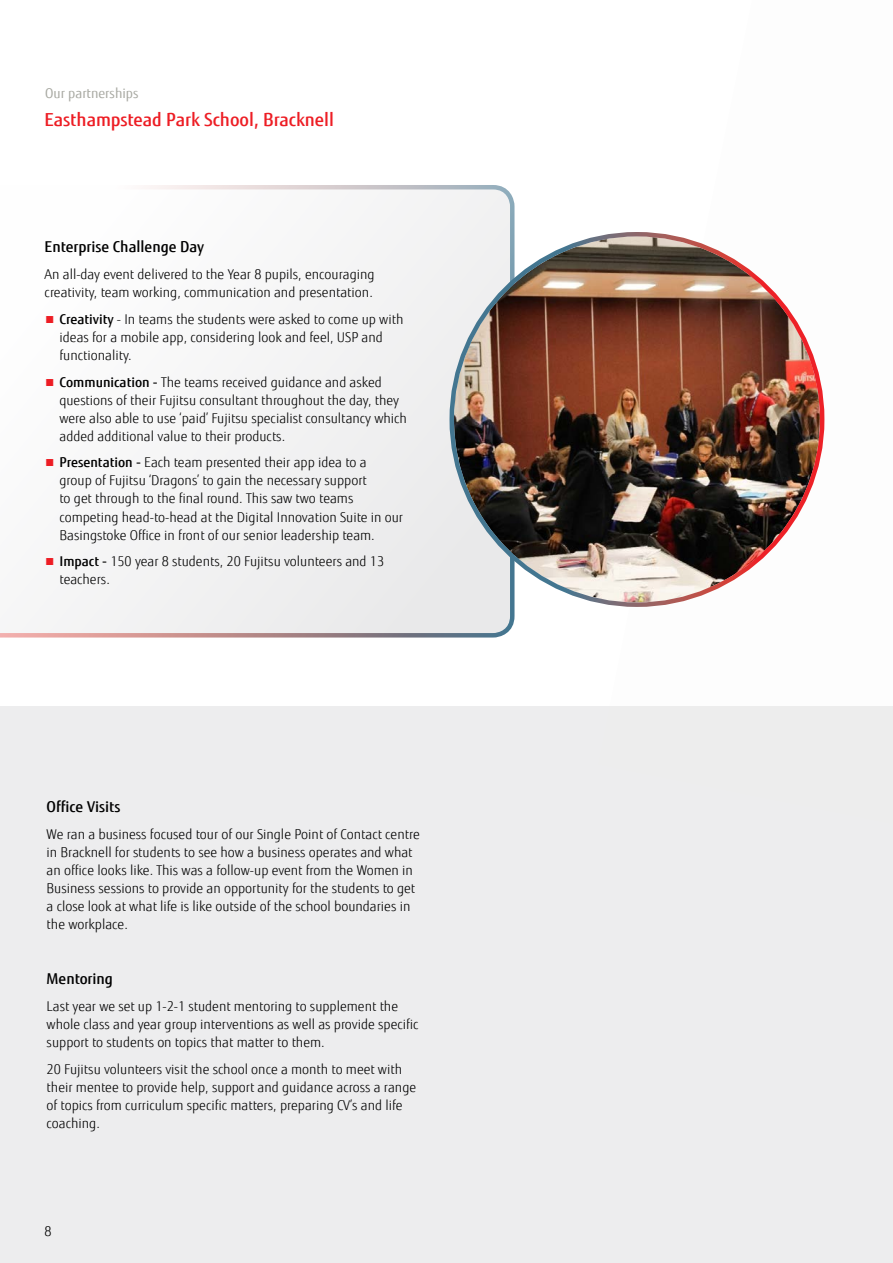
<style>
.page{position:relative;width:893px;height:1263px;background:#fff}
.page>*{position:absolute;margin:0;border:0;box-sizing:border-box;transform-origin:0 0}
.t1{font:500 18px "Fujitsu Sans";color:#ed1d24}
.t2{font:500 15px "Fujitsu Sans";color:#000}
.t3{font:300 13.5px/18px "Fujitsu Sans";color:#000}
.t4{font:13.5px "Fujitsu Sans";color:#a8a9a2}
.s1{font-weight:400;color:#ed1d24}
.s2{font-weight:500}
</style>
<div class="page">
<img style="left:598px;top:232px;width:227px;height:375px">
<div style="left:0;top:706px;width:893px;height:557px;background:#e9e9ea"></div>
<svg style="left:0;top:185px;width:514px;height:452px"></svg>
<img style="left:454px;top:236px;width:366px;height:366px;border-radius:183px">
<p class="t4" style="left:45px;top:86px;width:95px">Our partnerships</p>
<h1 class="t1" style="left:45px;top:108px;width:291px">Easthampstead Park School, Bracknell</h1>
<p class="t2" style="left:45px;top:238px;width:161px">Enterprise Challenge Day</p>
<p class="t3" style="left:45px;top:266px;width:332px">An all-day event delivered to the Year 8 pupils, encouraging creativity, team working, communication and presentation.</p>
<p class="t3" style="left:60px;top:310px;width:345px;text-indent:-15px"><span class="s1">■</span> <span class="s2">Creativity</span> - In teams the students were asked to come up with ideas for a mobile app, considering look and feel, USP and functionality.</p>
<p class="t3" style="left:60px;top:373px;width:349px;text-indent:-15px"><span class="s1">■</span> <span class="s2">Communication -</span> The teams received guidance and asked questions of their Fujitsu consultant throughout the day, they were also able to use ‘paid’ Fujitsu specialist consultancy which added additional value to their products.</p>
<p class="t3" style="left:60px;top:454px;width:345px;text-indent:-15px"><span class="s1">■</span> <span class="s2">Presentation -</span> Each team presented their app idea to a<br>group of Fujitsu ‘Dragons’ to gain the necessary support<br>to get through to the final round. This saw two teams competing head-to-head at the Digital Innovation Suite in our Basingstoke Office in front of our senior leadership team.</p>
<p class="t3" style="left:60px;top:552px;width:326px;text-indent:-15px"><span class="s1">■</span> <span class="s2">Impact -</span> 150 year 8 students, 20 Fujitsu volunteers and 13 teachers.</p>
<p class="t2" style="left:47px;top:797px;width:75px">Office Visits</p>
<p class="t3" style="left:47px;top:825px;width:375px">We ran a business focused tour of our Single Point of Contact centre in Bracknell for students to see how a business operates and what an office looks like. This was a follow-up event from the Women in Business sessions to provide an opportunity for the students to get a close look at what life is like outside of the school boundaries in the workplace.</p>
<p class="t2" style="left:47px;top:969px;width:68px">Mentoring</p>
<p class="t3" style="left:47px;top:997px;width:373px">Last year we set up 1-2-1 student mentoring to supplement the whole class and year group interventions as well as provide specific support to students on topics that matter to them.</p>
<p class="t3" style="left:47px;top:1060px;width:371px">20 Fujitsu volunteers visit the school once a month to meet with their mentee to provide help, support and guidance across a range of topics from curriculum specific matters, preparing CV’s and life coaching.</p>
<p class="t3" style="left:45px;top:1223px;width:9px">8</p>
</div>
